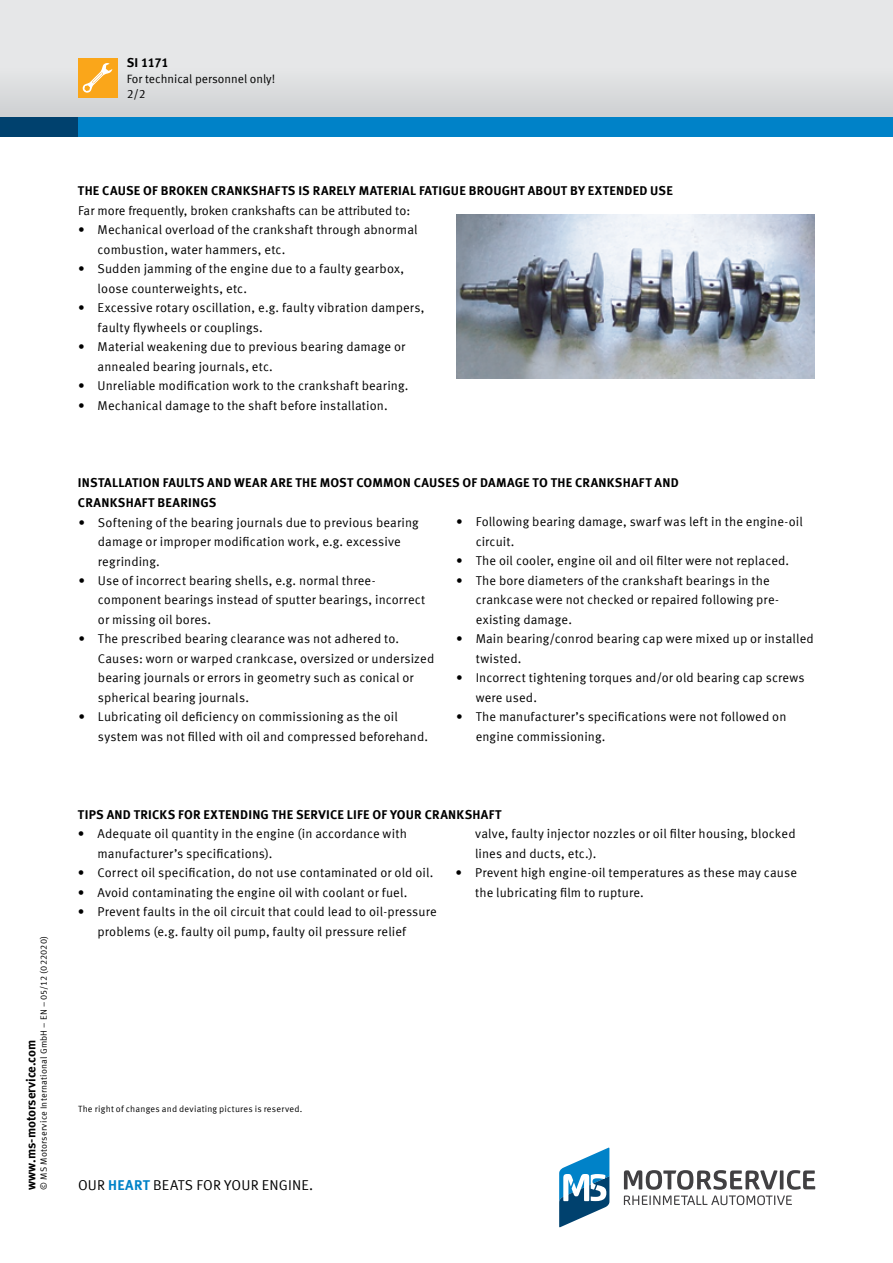
<style>
.page{position:relative;width:893px;height:1263px;background:#fff}
.page>*{position:absolute;margin:0;border:0;box-sizing:border-box;transform-origin:0 0}
.t1{font:14.25px "Meta Offc Pro Norm";letter-spacing:.01em;color:#000}
.t2{font:12.75px/19.5px "Meta Offc Pro Norm";letter-spacing:.01em;color:#000}
.t3{font:700 12.75px/19.5px "Meta Offc Pro";letter-spacing:.015em;color:#000}
.t4{font:12px "Meta Offc Pro Norm";color:#000}
.t5{font:9px "Meta Offc Pro Norm";letter-spacing:.02em;color:#000}
.s1{font-family:"Meta Offc Pro";font-weight:700;color:#0082c8}
</style>
<div class="page">
<svg style="left:559px;top:1147px;width:50px;height:80px"></svg>
<svg style="left:624px;top:1170px;width:191px;height:35px"></svg>
<div style="left:0;top:0;width:893px;height:127px;background:#e6e7e8"></div>
<div style="left:0;top:68px;width:893px;height:49px;background:#dadbdd"></div>
<div style="left:0;top:117px;width:893px;height:19px;background:#00416e"></div>
<div style="left:78px;top:117px;width:815px;height:19px;background:#0082c8"></div>
<div style="left:78px;top:58px;width:39px;height:39px;background:#faa61a"></div>
<svg style="left:82px;top:63px;width:30px;height:30px"></svg>
<svg style="left:456px;top:214px;width:359px;height:164px;background:#9da5af"></svg>
<p class="t3" style="left:127px;top:52px;width:43px">SI 1171</p>
<p class="t4" style="left:127px;top:84px;width:20px">2/2</p>
<p class="t4" style="left:127px;top:69px;width:150px">For technical personnel only!</p>
<p class="t5" style="left:37px;top:1189px;width:255px;rotate:-90deg">© MS Motorservice International GmbH – EN – 05/12 (022020)</p>
<p class="t3" style="left:21px;top:1189px;width:151px;rotate:-90deg">www.ms-motorservice.com</p>
<p class="t3" style="left:78px;top:180px;width:596px">THE CAUSE OF BROKEN CRANKSHAFTS IS RARELY MATERIAL FATIGUE BROUGHT ABOUT BY EXTENDED USE</p>
<p class="t2" style="left:78px;top:200px;width:334px">Far more frequently, broken crankshafts can be attributed to:</p>
<p class="t2" style="left:98px;top:219px;width:321px;text-indent:-19px">• Mechanical overload of the crankshaft through abnormal combustion, water hammers, etc.</p>
<p class="t2" style="left:98px;top:258px;width:308px;text-indent:-19px">• Sudden jamming of the engine due to a faulty gearbox, loose counterweights, etc.</p>
<p class="t2" style="left:98px;top:297px;width:328px;text-indent:-19px">• Excessive rotary oscillation, e.g. faulty vibration dampers, faulty flywheels or couplings.</p>
<p class="t2" style="left:98px;top:336px;width:309px;text-indent:-19px">• Material weakening due to previous bearing damage or annealed bearing journals, etc.</p>
<p class="t2" style="left:78px;top:375px;width:332px">• Unreliable modification work to the crankshaft bearing.</p>
<p class="t2" style="left:78px;top:394px;width:311px">• Mechanical damage to the shaft before installation.</p>
<p class="t3" style="left:78px;top:472px;width:602px">INSTALLATION FAULTS AND WEAR ARE THE MOST COMMON CAUSES OF DAMAGE TO THE CRANKSHAFT AND<br>CRANKSHAFT BEARINGS</p>
<p class="t2" style="left:476px;top:511px;width:329px;text-indent:-19px">• Following bearing damage, swarf was left in the engine-oil circuit.</p>
<p class="t2" style="left:456px;top:550px;width:335px">• The oil cooler, engine oil and oil filter were not replaced.</p>
<p class="t2" style="left:476px;top:570px;width:305px;text-indent:-19px">• The bore diameters of the crankshaft bearings in the crankcase were not checked or repaired following pre&shy;existing damage.</p>
<p class="t2" style="left:476px;top:628px;width:340px;text-indent:-19px">• Main bearing/conrod bearing cap were mixed up or installed twisted.</p>
<p class="t2" style="left:476px;top:667px;width:330px;text-indent:-19px">• Incorrect tightening torques and/or old bearing cap screws were used.</p>
<p class="t2" style="left:476px;top:706px;width:312px;text-indent:-19px">• The manufacturer’s specifications were not followed on engine commissioning.</p>
<p class="t2" style="left:98px;top:511px;width:322px;text-indent:-19px">• Softening of the bearing journals due to previous bearing damage or improper modification work, e.g. excessive regrinding.</p>
<p class="t2" style="left:98px;top:570px;width:329px;text-indent:-19px">• Use of incorrect bearing shells, e.g. normal three&shy;component bearings instead of sputter bearings, incorrect or missing oil bores.</p>
<p class="t2" style="left:98px;top:628px;width:338px;text-indent:-19px">• The prescribed bearing clearance was not adhered to.<br>Causes: worn or warped crankcase, oversized or undersized bearing journals or errors in geometry such as conical or spherical bearing journals.</p>
<p class="t2" style="left:98px;top:706px;width:332px;text-indent:-19px">• Lubricating oil deficiency on commissioning as the oil system was not filled with oil and compressed beforehand.</p>
<p class="t3" style="left:78px;top:804px;width:425px">TIPS AND TRICKS FOR EXTENDING THE SERVICE LIFE OF YOUR CRANKSHAFT</p>
<p class="t2" style="left:97px;top:823px;width:311px;text-indent:-19px">• Adequate oil quantity in the engine (in accordance with manufacturer’s specifications).</p>
<p class="t2" style="left:78px;top:862px;width:357px">• Correct oil specification, do not use contaminated or old oil.</p>
<p class="t2" style="left:78px;top:882px;width:331px">• Avoid contaminating the engine oil with coolant or fuel.</p>
<p class="t2" style="left:97px;top:901px;width:341px;text-indent:-19px">• Prevent faults in the oil circuit that could lead to oil-pressure problems (e.g. faulty oil pump, faulty oil pressure relief</p>
<p class="t2" style="left:475px;top:823px;width:322px">valve, faulty injector nozzles or oil filter housing, blocked lines and ducts, etc.).</p>
<p class="t2" style="left:475px;top:862px;width:324px;text-indent:-19px">• Prevent high engine-oil temperatures as these may cause the lubricating film to rupture.</p>
<p class="t5" style="left:78px;top:1102px;width:226px">The right of changes and deviating pictures is reserved.</p>
<p class="t1" style="left:78px;top:1174px;width:237px">OUR <span class="s1">HEART</span> BEATS FOR YOUR ENGINE.</p>
</div>
